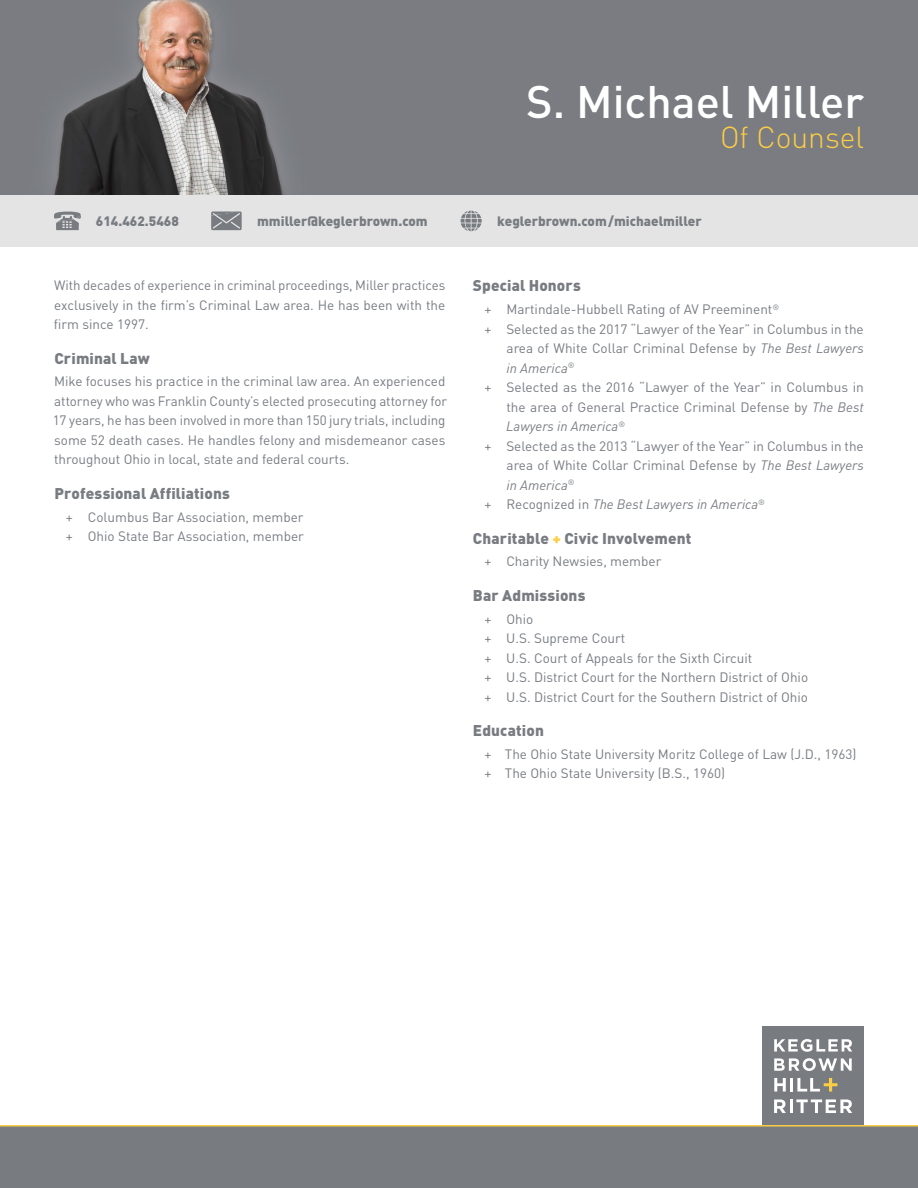
<style>
.page{position:relative;width:918px;height:1188px;background:#fff}
.page>*{position:absolute;margin:0;border:0;box-sizing:border-box;transform-origin:0 0}
.t1{font:500 45px "DIN Pro";color:#fff}
.t2{font:300 30px "DIN Pro";color:#fdce43}
.t3{font:900 15.3px "DIN Pro";letter-spacing:.01em;color:#787c81}
.t4{font:13.5px/19.5px "DIN Pro";color:#787c81}
.t5{font:italic 13.5px "DIN Pro";color:#787c81}
.t6{font:900 13.5px "DIN Pro";color:#787c81}
.s1{font-style:italic}
.s2{font-style:normal}
.s3{color:#fdce43}
</style>
<div class="page">
<div style="left:0;top:1125px;width:918px;height:63px;background:#787c81"></div>
<div style="left:762px;top:1026px;width:102px;height:99px;background:#787c81"></div>
<hr style="left:790px;top:1099px;width:3px;height:14px;background:#fff">
<svg style="left:774px;top:1039px;width:78px;height:13px"></svg>
<svg style="left:774px;top:1099px;width:12px;height:14px"></svg>
<svg style="left:796px;top:1099px;width:56px;height:14px"></svg>
<svg style="left:774px;top:1058px;width:78px;height:13px"></svg>
<svg style="left:774px;top:1078px;width:12px;height:14px"></svg>
<hr style="left:790px;top:1078px;width:3px;height:14px;background:#fff">
<svg style="left:797px;top:1078px;width:40px;height:14px"></svg>
<div style="left:0;top:194px;width:918px;height:53px;background:#e3e4e3"></div>
<hr style="left:0;top:1125px;width:918px;height:2px;background:#fdce43">
<svg style="left:211px;top:212px;width:31px;height:18px"></svg>
<svg style="left:54px;top:211px;width:27px;height:19px"></svg>
<img style="left:0;top:0;width:918px;height:194px">
<svg style="left:461px;top:210px;width:21px;height:21px"></svg>
<h1 class="t1" style="left:526px;top:71px;width:339px">S. Michael Miller</h1>
<h2 class="t2" style="left:720px;top:116px;width:146px">Of Counsel</h2>
<p class="t6" style="left:96px;top:212px;width:84px">614.462.5468</p>
<p class="t6" style="left:257px;top:212px;width:172px">mmiller@keglerbrown.com</p>
<p class="t6" style="left:497px;top:212px;width:206px">keglerbrown.com/michaelmiller</p>
<p class="t4" style="left:54px;top:275px;width:393px;text-align:justify">With decades of experience in criminal proceedings, Miller practices exclusively in the firm’s Criminal Law area. He has been with the firm since 1997.</p>
<p class="t3" style="left:54px;top:348px;width:97px">Criminal Law</p>
<p class="t4" style="left:53px;top:371px;width:396px;text-align:justify">Mike focuses his practice in the criminal law area. An experienced attorney who was Franklin County’s elected prosecuting attorney for 17 years, he has been involved in more than 150 jury trials, including some 52 death cases. He handles felony and misdemeanor cases throughout Ohio in local, state and federal courts.</p>
<p class="t3" style="left:54px;top:483px;width:177px">Professional Affiliations</p>
<p class="t4" style="left:66px;top:506px;width:240px">+ Columbus Bar Association, member + Ohio State Bar Association, member</p>
<p class="t3" style="left:473px;top:276px;width:109px">Special Honors</p>
<p class="t4" style="left:484px;top:299px;width:296px">+ Martindale-Hubbell Rating of AV Preeminent<sup>®</sup></p>
<p class="t4" style="left:484px;top:319px;width:381px">+ Selected as the 2017 “Lawyer of the Year” in Columbus in the</p>
<p class="t4" style="left:507px;top:338px;width:359px">area of White Collar Criminal Defense by <span class="s1">The Best Lawyers</span></p>
<p class="t5" style="left:507px;top:357px;width:69px">in America<sup>®</sup></p>
<p class="t4" style="left:484px;top:377px;width:381px">+ Selected as the 2016 “Lawyer of the Year” in Columbus in</p>
<p class="t4" style="left:506px;top:397px;width:359px">the area of General Practice Criminal Defense by <span class="s1">The Best</span></p>
<p class="t5" style="left:506px;top:416px;width:120px">Lawyers in America<sup>®</sup></p>
<p class="t4" style="left:484px;top:436px;width:381px">+ Selected as the 2013 “Lawyer of the Year” in Columbus in the</p>
<p class="t4" style="left:507px;top:455px;width:359px">area of White Collar Criminal Defense by <span class="s1">The Best Lawyers</span></p>
<p class="t5" style="left:507px;top:474px;width:69px">in America<sup>®</sup></p>
<p class="t5" style="left:484px;top:494px;width:282px"><span class="s2">+ Recognized in</span> The Best Lawyers in America<sup>®</sup></p>
<p class="t3" style="left:473px;top:528px;width:220px">Charitable <span class="s3">+</span> Civic Involvement</p>
<p class="t4" style="left:484px;top:551px;width:178px">+ Charity Newsies, member</p>
<p class="t3" style="left:473px;top:585px;width:114px">Bar Admissions</p>
<p class="t4" style="left:484px;top:609px;width:325px">+ Ohio<br>+ U.S. Supreme Court<br>+ U.S. Court of Appeals for the Sixth Circuit<br>+ U.S. District Court for the Northern District of Ohio + U.S. District Court for the Southern District of Ohio</p>
<p class="t3" style="left:473px;top:720px;width:73px">Education</p>
<p class="t4" style="left:484px;top:744px;width:374px">+ The Ohio State University Moritz College of Law (J.D., 1963) + The Ohio State University (B.S., 1960)</p>
</div>
